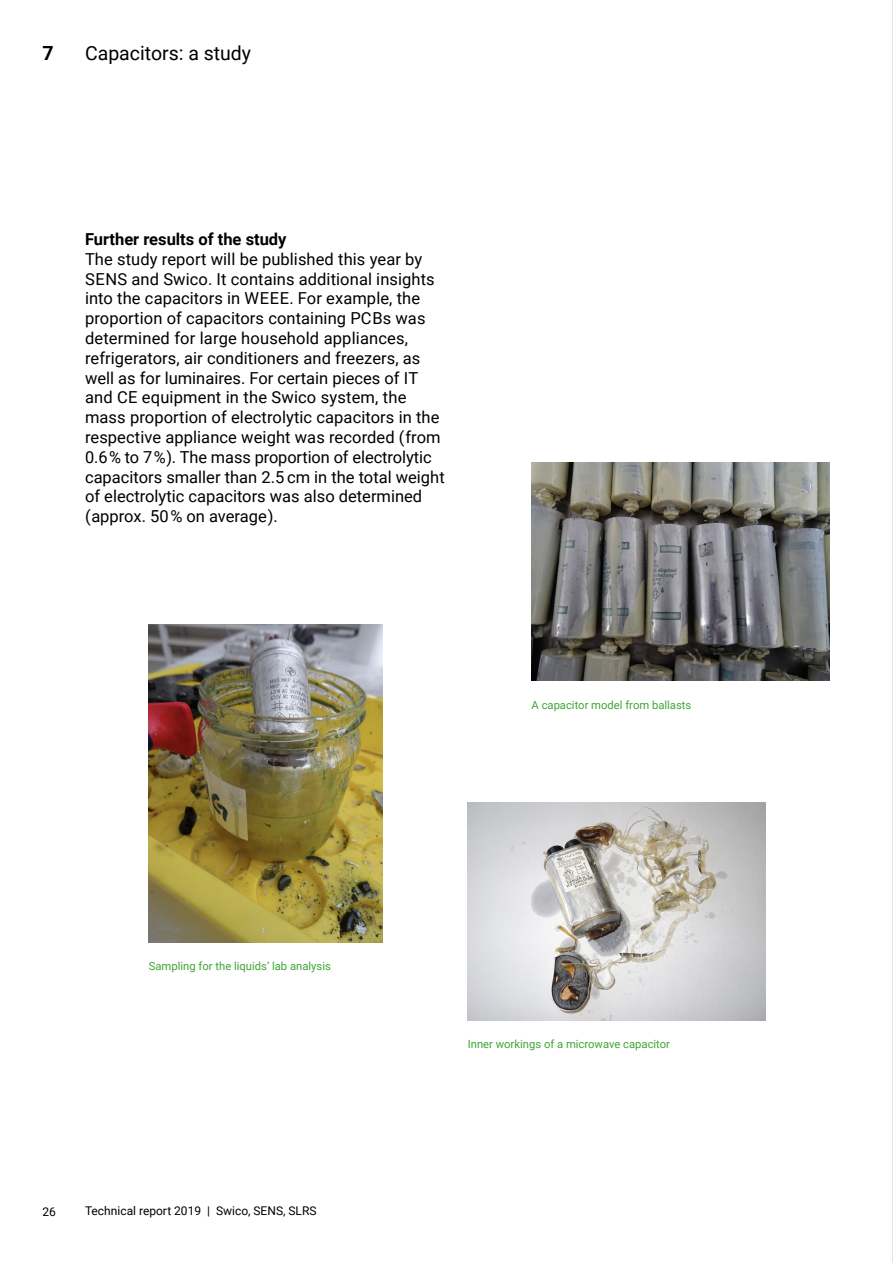
<style>
.page{position:relative;width:893px;height:1263px;background:#fff}
.page>*{position:absolute;margin:0;border:0;box-sizing:border-box;transform-origin:0 0}
.t1{font:19.5px "Roboto";color:#000}
.t2{font:700 19.5px "Roboto";color:#000}
.t3{font:16.5px/19.8px "Roboto";letter-spacing:.005em;color:#000}
.t4{font:700 16.5px "Roboto";color:#000}
.t5{font:12px "Roboto";color:#000}
.t6{font:11.25px "Roboto";color:#3fa535}
</style>
<div class="page">
<img style="left:468px;top:802px;width:297px;height:218px">
<img style="left:149px;top:624px;width:234px;height:318px">
<img style="left:531px;top:463px;width:298px;height:217px">
<hr style="left:892px;top:0;width:1px;height:1263px;background:#e6e6e6">
<p class="t2" style="left:43px;top:39px;width:13px">7</p>
<p class="t1" style="left:85px;top:39px;width:168px">Capacitors: a study</p>
<p class="t4" style="left:85px;top:227px;width:203px">Further results of the study</p>
<p class="t3" style="left:85px;top:248px;width:351px">The study report will be published this year by SENS and Swico. It contains additional insights into the capacitors in WEEE. For example, the proportion of capacitors containing PCBs was determined for large household appliances,</p>
<p class="t3" style="left:85px;top:347px;width:361px">refrigerators, air conditioners and freezers, as well as for luminaires. For certain pieces of IT and CE equipment in the Swico system, the mass proportion of electrolytic capacitors in the respective appliance weight was recorded (from 0.6 % to 7 %). The mass proportion of electrolytic capacitors smaller than 2.5 cm in the total weight of electrolytic capacitors was also determined (approx. 50 % on average).</p>
<p class="t6" style="left:531px;top:697px;width:161px">A capacitor model from ballasts</p>
<p class="t6" style="left:149px;top:958px;width:184px">Sampling for the liquids’ lab analysis</p>
<p class="t5" style="left:43px;top:1203px;width:15px">26</p>
<p class="t5" style="left:85px;top:1202px;width:233px">Technical report 2019 | Swico, SENS, SLRS</p>
<p class="t6" style="left:468px;top:1036px;width:204px">Inner workings of a microwave capacitor</p>
</div>
